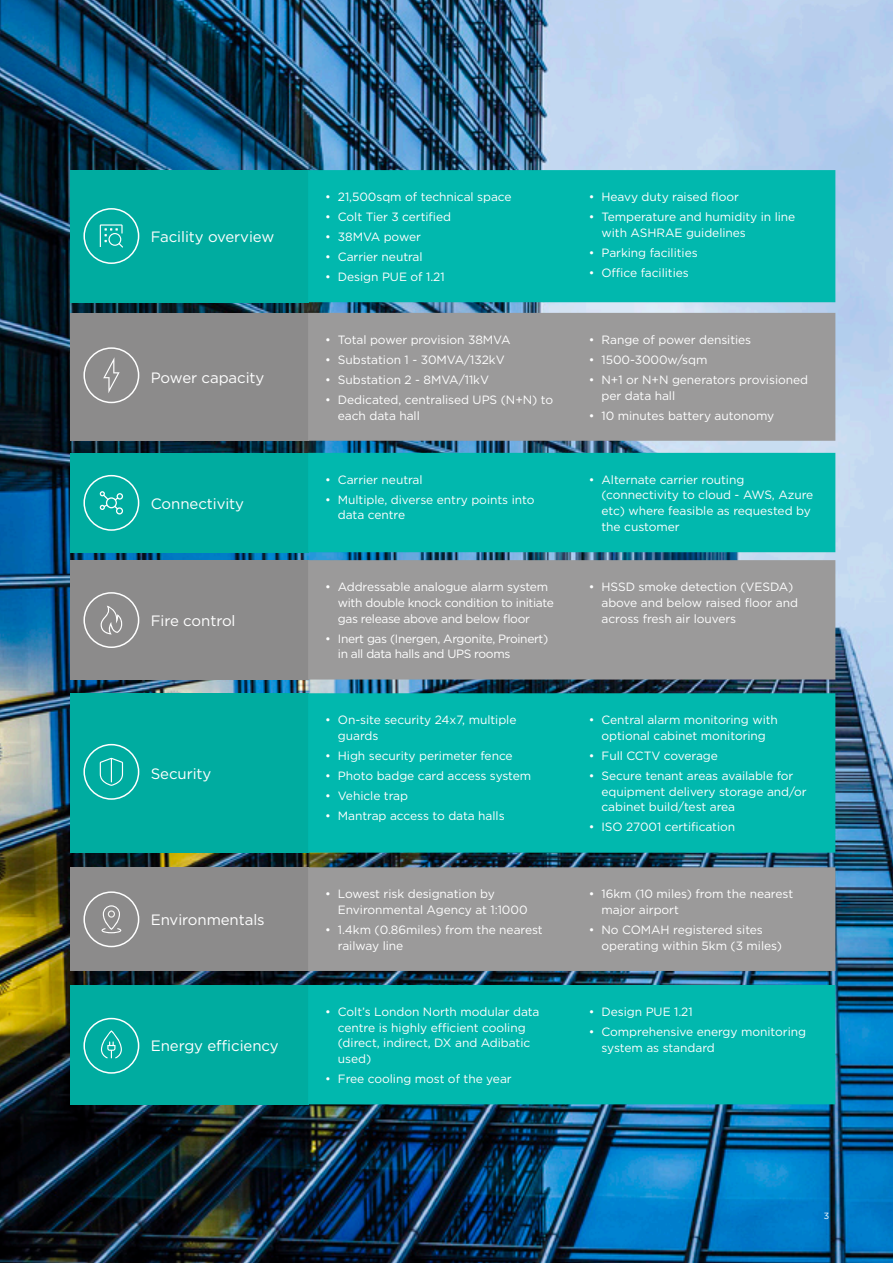
<style>
.page{position:relative;width:893px;height:1263px;background:#fff}
.page>*{position:absolute;margin:0;border:0;box-sizing:border-box;transform-origin:0 0}
.Table_Subheading_Whi{font:15px "Gotham";letter-spacing:-.005em;color:#fff}
.t1{font:12px/15.8px "Gotham";letter-spacing:-.005em;color:#fff}
.t2{font:12px/15.8px "Gotham";letter-spacing:-.03em;color:#fff}
.t3{font:9px "Gotham";color:#fff}
</style>
<div class="page">
<img style="left:0;top:0;width:893px;height:1263px">
<div style="left:70px;top:170px;width:238px;height:132px;background:#00aca0"></div>
<div style="left:308px;top:170px;width:527px;height:132px;background:#01b8ae"></div>
<div style="left:70px;top:985px;width:238px;height:119px;background:#00aca0"></div>
<div style="left:308px;top:985px;width:527px;height:119px;background:#01b8ae"></div>
<div style="left:70px;top:867px;width:238px;height:104px;background:#8c8b8b"></div>
<div style="left:308px;top:867px;width:527px;height:104px;background:#9b9a9a"></div>
<div style="left:70px;top:693px;width:238px;height:160px;background:#00aca0"></div>
<div style="left:308px;top:693px;width:527px;height:160px;background:#01b8ae"></div>
<div style="left:70px;top:453px;width:238px;height:99px;background:#00aca0"></div>
<div style="left:308px;top:453px;width:527px;height:99px;background:#01b8ae"></div>
<div style="left:70px;top:560px;width:238px;height:119px;background:#8c8b8b"></div>
<div style="left:308px;top:560px;width:527px;height:119px;background:#9b9a9a"></div>
<div style="left:70px;top:313px;width:238px;height:128px;background:#8c8b8b"></div>
<div style="left:308px;top:313px;width:527px;height:128px;background:#9b9a9a"></div>
<div style="left:83px;top:475px;width:56px;height:56px;border:2px solid #fff;border-radius:50%"></div>
<svg style="left:100px;top:491px;width:23px;height:23px"></svg>
<div style="left:83px;top:347px;width:56px;height:56px;border:2px solid #fff;border-radius:50%"></div>
<svg style="left:103px;top:357px;width:17px;height:36px"></svg>
<div style="left:83px;top:592px;width:56px;height:56px;border:2px solid #fff;border-radius:50%"></div>
<svg style="left:101px;top:606px;width:21px;height:28px"></svg>
<div style="left:83px;top:744px;width:56px;height:56px;border:2px solid #fff;border-radius:50%"></div>
<svg style="left:100px;top:758px;width:23px;height:28px"></svg>
<div style="left:83px;top:891px;width:56px;height:56px;border:2px solid #fff;border-radius:50%"></div>
<svg style="left:101px;top:905px;width:20px;height:28px"></svg>
<div style="left:83px;top:1018px;width:56px;height:56px;border:2px solid #fff;border-radius:50%"></div>
<svg style="left:101px;top:1030px;width:21px;height:28px"></svg>
<div style="left:83px;top:208px;width:56px;height:56px;border:2px solid #fff;border-radius:50%"></div>
<svg style="left:100px;top:224px;width:23px;height:24px"></svg>
<p class="Table_Subheading_Whi" style="left:151px;top:227px;width:125px">Facility overview</p>
<p class="Table_Subheading_Whi" style="left:151px;top:368px;width:115px">Power capacity</p>
<p class="Table_Subheading_Whi" style="left:151px;top:494px;width:95px">Connectivity</p>
<p class="Table_Subheading_Whi" style="left:151px;top:611px;width:86px">Fire control</p>
<p class="Table_Subheading_Whi" style="left:151px;top:764px;width:62px">Security</p>
<p class="Table_Subheading_Whi" style="left:151px;top:910px;width:115px">Environmentals</p>
<p class="Table_Subheading_Whi" style="left:151px;top:1036px;width:130px">Energy efficiency</p>
<p class="t1" style="left:325px;top:189px;width:188px">• 21,500sqm of technical space</p>
<p class="t1" style="left:325px;top:209px;width:128px">• Colt Tier 3 certified</p>
<p class="t1" style="left:325px;top:229px;width:97px">• 38MVA power</p>
<p class="t1" style="left:325px;top:249px;width:99px">• Carrier neutral</p>
<p class="t1" style="left:325px;top:269px;width:121px">• Design PUE of 1.21</p>
<p class="t1" style="left:325px;top:331px;width:187px">• Total power provision 38MVA</p>
<p class="t1" style="left:325px;top:351px;width:181px">• Substation 1 - 30MVA/132kV</p>
<p class="t1" style="left:325px;top:371px;width:165px">• Substation 2 - 8MVA/11kV</p>
<p class="t1" style="left:338px;top:391px;width:217px;text-indent:-13px">• Dedicated, centralised UPS (N+N) to each data hall</p>
<p class="t1" style="left:325px;top:471px;width:99px">• Carrier neutral</p>
<p class="t1" style="left:338px;top:491px;width:198px;text-indent:-13px">• Multiple, diverse entry points into data centre</p>
<p class="t2" style="left:338px;top:579px;width:217px;text-indent:-13px">• Addressable analogue alarm system with double knock condition to initiate gas release above and below floor</p>
<p class="t2" style="left:338px;top:630px;width:212px;text-indent:-13px">• Inert gas (Inergen, Argonite, Proinert) in all data halls and UPS rooms</p>
<p class="t1" style="left:338px;top:712px;width:180px;text-indent:-13px">• On-site security 24x7, multiple guards</p>
<p class="t1" style="left:325px;top:747px;width:189px">• High security perimeter fence</p>
<p class="t1" style="left:325px;top:767px;width:208px">• Photo badge card access system</p>
<p class="t1" style="left:325px;top:787px;width:84px">• Vehicle trap</p>
<p class="t1" style="left:325px;top:807px;width:181px">• Mantrap access to data halls</p>
<p class="t1" style="left:338px;top:886px;width:191px;text-indent:-13px">• Lowest risk designation by<br>Environmental Agency at 1:1000</p>
<p class="t1" style="left:338px;top:921px;width:206px;text-indent:-13px">• 1.4km (0.86miles) from the nearest railway line</p>
<p class="t1" style="left:338px;top:1003px;width:203px;text-indent:-13px">• Colt’s London North modular data centre is highly efficient cooling (direct, indirect, DX and Adibatic used)</p>
<p class="t1" style="left:325px;top:1071px;width:188px">• Free cooling most of the year</p>
<p class="t1" style="left:589px;top:189px;width:152px">• Heavy duty raised floor</p>
<p class="t1" style="left:601px;top:209px;width:195px;text-indent:-13px">• Temperature and humidity in line with ASHRAE guidelines</p>
<p class="t1" style="left:589px;top:244px;width:110px">• Parking facilities</p>
<p class="t1" style="left:589px;top:264px;width:102px">• Office facilities</p>
<p class="t1" style="left:589px;top:331px;width:164px">• Range of power densities</p>
<p class="t1" style="left:589px;top:351px;width:120px">• 1500-3000w/sqm</p>
<p class="t1" style="left:601px;top:371px;width:208px;text-indent:-13px">• N+1 or N+N generators provisioned per data hall</p>
<p class="t1" style="left:589px;top:407px;width:187px">• 10 minutes battery autonomy</p>
<p class="t1" style="left:601px;top:471px;width:213px;text-indent:-13px">• Alternate carrier routing (connectivity to cloud - AWS, Azure etc) where feasible as requested by the customer</p>
<p class="t1" style="left:601px;top:579px;width:198px;text-indent:-13px">• HSSD smoke detection (VESDA) above and below raised floor and across fresh air louvers</p>
<p class="t1" style="left:589px;top:712px;width:191px;text-align:center">• Central alarm monitoring with optional cabinet monitoring</p>
<p class="t1" style="left:589px;top:747px;width:131px">• Full CCTV coverage</p>
<p class="t1" style="left:601px;top:767px;width:207px;text-indent:-13px">• Secure tenant areas available for equipment delivery storage and/or cabinet build/test area</p>
<p class="t1" style="left:589px;top:819px;width:148px">• ISO 27001 certification</p>
<p class="t1" style="left:601px;top:886px;width:193px;text-indent:-13px">• 16km (10 miles) from the nearest major airport</p>
<p class="t1" style="left:601px;top:921px;width:182px;text-indent:-13px">• No COMAH registered sites operating within 5km (3 miles)</p>
<p class="t1" style="left:589px;top:1003px;width:105px">• Design PUE 1.21</p>
<p class="t1" style="left:601px;top:1023px;width:206px;text-indent:-13px">• Comprehensive energy monitoring system as standard</p>
<p class="t3" style="left:824px;top:1210px;width:7px">3</p>
</div>
